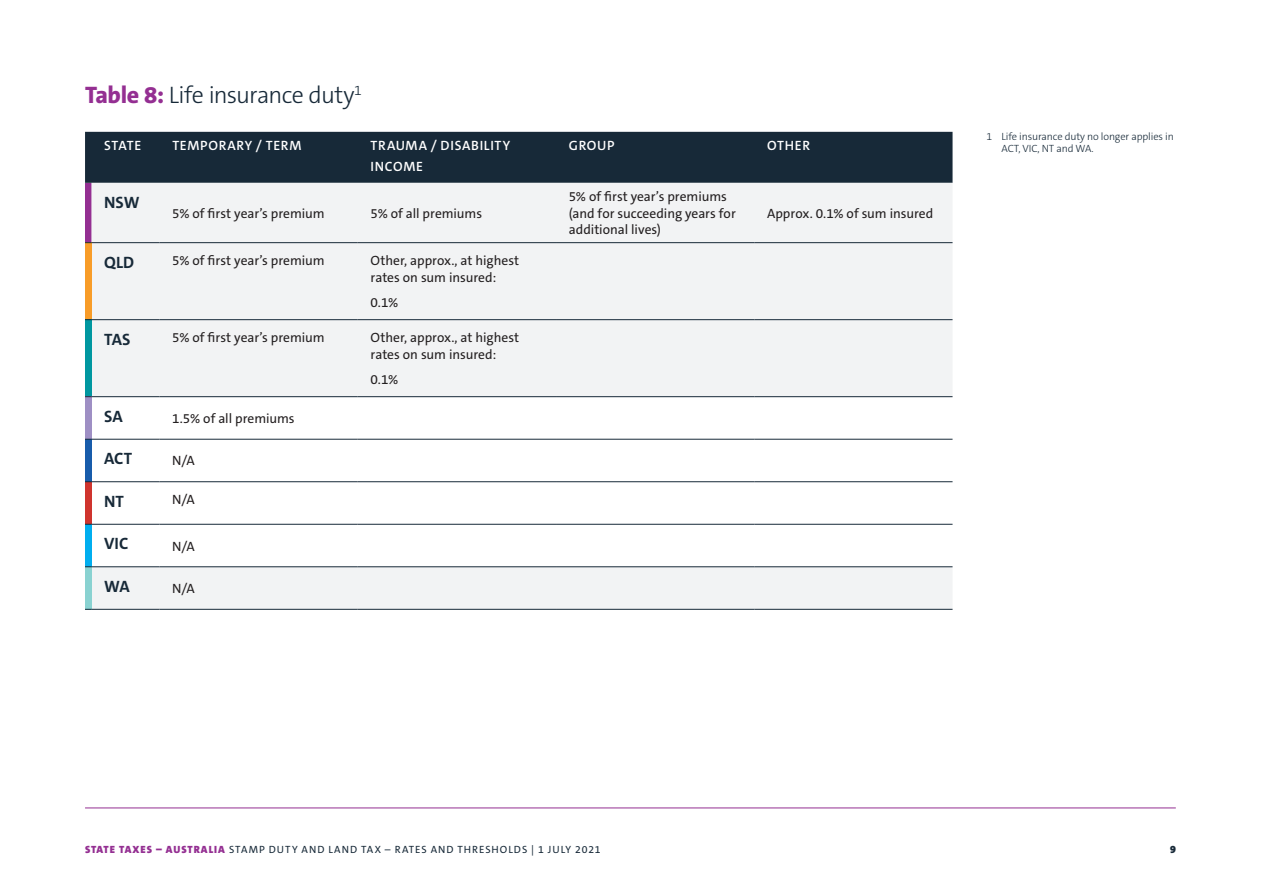
<style>
.page{position:relative;width:1263px;height:893px;background:#fff}
.page>*{position:absolute;margin:0;border:0;box-sizing:border-box;transform-origin:0 0}
.t1{font:300 24px "The Sans C5";letter-spacing:-.025em;color:#172938}
.t2{font:700 16.5px "The Sans C5";color:#172938}
.t3{font:13.5px/16.5px "The Sans C5";color:#231f20}
.t4{font:600 13.5px/21px "The Sans C5";letter-spacing:.05em;color:#fff}
.t5{font:10.5px "The Sans C5";letter-spacing:.095em;color:#172938}
.t6{font:300 10.5px/12px "The Sans C5";letter-spacing:-.01em;color:#172938}
.t7{font:900 10.5px "The Sans C5";color:#172938}
.s1{font-weight:800;color:#942f92}
.s2{font-weight:900;color:#942f92}
</style>
<div class="page">
<hr style="left:85px;top:807px;width:1091px;height:1px;background:#942f92">
<div style="left:85px;top:132px;width:867px;height:51px;background:#172938"></div>
<div style="left:85px;top:183px;width:6px;height:60px;background:#942f92"></div>
<svg style="left:91px;top:183px;width:861px;height:426px;fill:#f2f3f4"></svg>
<div style="left:85px;top:243px;width:6px;height:77px;background:#f89c28"></div>
<div style="left:85px;top:320px;width:6px;height:77px;background:#0097a0"></div>
<div style="left:85px;top:397px;width:6px;height:42px;background:#9e8fc4"></div>
<div style="left:85px;top:439px;width:6px;height:43px;background:#185cab"></div>
<div style="left:85px;top:482px;width:6px;height:42px;background:#cf342e"></div>
<div style="left:85px;top:524px;width:6px;height:43px;background:#00aeef"></div>
<div style="left:85px;top:567px;width:6px;height:42px;background:#89d2d1"></div>
<hr style="left:91px;top:242px;width:68px;height:1px;background:#172938">
<hr style="left:91px;top:481px;width:68px;height:1px;background:#172938">
<hr style="left:91px;top:524px;width:68px;height:1px;background:#172938">
<hr style="left:91px;top:439px;width:68px;height:1px;background:#172938">
<hr style="left:91px;top:609px;width:68px;height:1px;background:#172938">
<hr style="left:159px;top:242px;width:199px;height:1px;background:#172938">
<hr style="left:358px;top:242px;width:198px;height:1px;background:#172938">
<hr style="left:556px;top:242px;width:198px;height:1px;background:#172938">
<hr style="left:754px;top:242px;width:198px;height:1px;background:#172938">
<hr style="left:159px;top:481px;width:199px;height:1px;background:#172938">
<hr style="left:358px;top:481px;width:198px;height:1px;background:#172938">
<hr style="left:556px;top:481px;width:198px;height:1px;background:#172938">
<hr style="left:754px;top:481px;width:198px;height:1px;background:#172938">
<hr style="left:159px;top:524px;width:199px;height:1px;background:#172938">
<hr style="left:358px;top:524px;width:198px;height:1px;background:#172938">
<hr style="left:556px;top:524px;width:198px;height:1px;background:#172938">
<hr style="left:754px;top:524px;width:198px;height:1px;background:#172938">
<hr style="left:159px;top:319px;width:199px;height:1px;background:#172938">
<hr style="left:358px;top:319px;width:198px;height:1px;background:#172938">
<hr style="left:556px;top:319px;width:198px;height:1px;background:#172938">
<hr style="left:754px;top:319px;width:198px;height:1px;background:#172938">
<hr style="left:159px;top:396px;width:199px;height:1px;background:#172938">
<hr style="left:358px;top:396px;width:198px;height:1px;background:#172938">
<hr style="left:556px;top:396px;width:198px;height:1px;background:#172938">
<hr style="left:754px;top:396px;width:198px;height:1px;background:#172938">
<hr style="left:159px;top:566px;width:199px;height:1px;background:#172938">
<hr style="left:358px;top:566px;width:198px;height:1px;background:#172938">
<hr style="left:556px;top:566px;width:198px;height:1px;background:#172938">
<hr style="left:754px;top:566px;width:198px;height:1px;background:#172938">
<hr style="left:159px;top:609px;width:199px;height:1px;background:#172938">
<hr style="left:358px;top:609px;width:198px;height:1px;background:#172938">
<hr style="left:556px;top:609px;width:198px;height:1px;background:#172938">
<hr style="left:754px;top:609px;width:198px;height:1px;background:#172938">
<hr style="left:91px;top:319px;width:68px;height:1px;background:#172938">
<hr style="left:91px;top:396px;width:68px;height:1px;background:#172938">
<hr style="left:91px;top:566px;width:68px;height:1px;background:#172938">
<hr style="left:159px;top:439px;width:199px;height:1px;background:#172938">
<hr style="left:358px;top:439px;width:198px;height:1px;background:#172938">
<hr style="left:556px;top:439px;width:198px;height:1px;background:#172938">
<hr style="left:754px;top:439px;width:198px;height:1px;background:#172938">
<h1 class="t1" style="left:85px;top:79px;width:278px"><span class="s1">Table 8:</span> Life insurance duty<sup>1</sup></h1>
<p class="t4" style="left:104px;top:135px;width:38px">STATE</p>
<p class="t4" style="left:172px;top:135px;width:131px">TEMPORARY / TERM</p>
<p class="t4" style="left:371px;top:135px;width:141px">TRAUMA / DISABILITY<br>INCOME</p>
<p class="t4" style="left:569px;top:135px;width:47px">GROUP</p>
<p class="t4" style="left:767px;top:135px;width:44px">OTHER</p>
<p class="t2" style="left:104px;top:191px;width:37px">NSW</p>
<p class="t3" style="left:172px;top:205px;width:154px">5% of first year’s premium</p>
<p class="t3" style="left:370px;top:205px;width:113px">5% of all premiums</p>
<p class="t3" style="left:569px;top:188px;width:169px">5% of first year’s premiums (and for succeeding years for additional lives)</p>
<p class="t3" style="left:767px;top:205px;width:168px">Approx. 0.1% of sum insured</p>
<p class="t2" style="left:104px;top:251px;width:32px">QLD</p>
<p class="t3" style="left:172px;top:253px;width:154px">5% of first year’s premium</p>
<p class="t3" style="left:370px;top:253px;width:150px">Other, approx., at highest rates on sum insured:</p>
<p class="t3" style="left:370px;top:294px;width:29px">0.1%</p>
<p class="t2" style="left:104px;top:328px;width:28px">TAS</p>
<p class="t3" style="left:172px;top:330px;width:154px">5% of first year’s premium</p>
<p class="t3" style="left:370px;top:330px;width:150px">Other, approx., at highest rates on sum insured:</p>
<p class="t3" style="left:370px;top:371px;width:29px">0.1%</p>
<p class="t2" style="left:104px;top:405px;width:20px">SA</p>
<p class="t3" style="left:172px;top:410px;width:124px">1.5% of all premiums</p>
<p class="t2" style="left:104px;top:448px;width:29px">ACT</p>
<p class="t3" style="left:172px;top:453px;width:24px">N/A</p>
<p class="t2" style="left:104px;top:490px;width:21px">NT</p>
<p class="t3" style="left:172px;top:492px;width:24px">N/A</p>
<p class="t2" style="left:104px;top:533px;width:26px">VIC</p>
<p class="t3" style="left:172px;top:538px;width:24px">N/A</p>
<p class="t2" style="left:104px;top:576px;width:27px">WA</p>
<p class="t3" style="left:172px;top:580px;width:24px">N/A</p>
<p class="t6" style="left:1001px;top:130px;width:174px;text-indent:-15px">1 Life insurance duty no longer applies in<br>ACT, VIC, NT and WA.</p>
<p class="t5" style="left:85px;top:842px;width:517px"><span class="s2">STATE TAXES – AUSTRALIA</span> STAMP DUTY AND LAND TAX – RATES AND THRESHOLDS | 1 JULY 2021</p>
<p class="t7" style="left:1170px;top:842px;width:7px">9</p>
</div>
